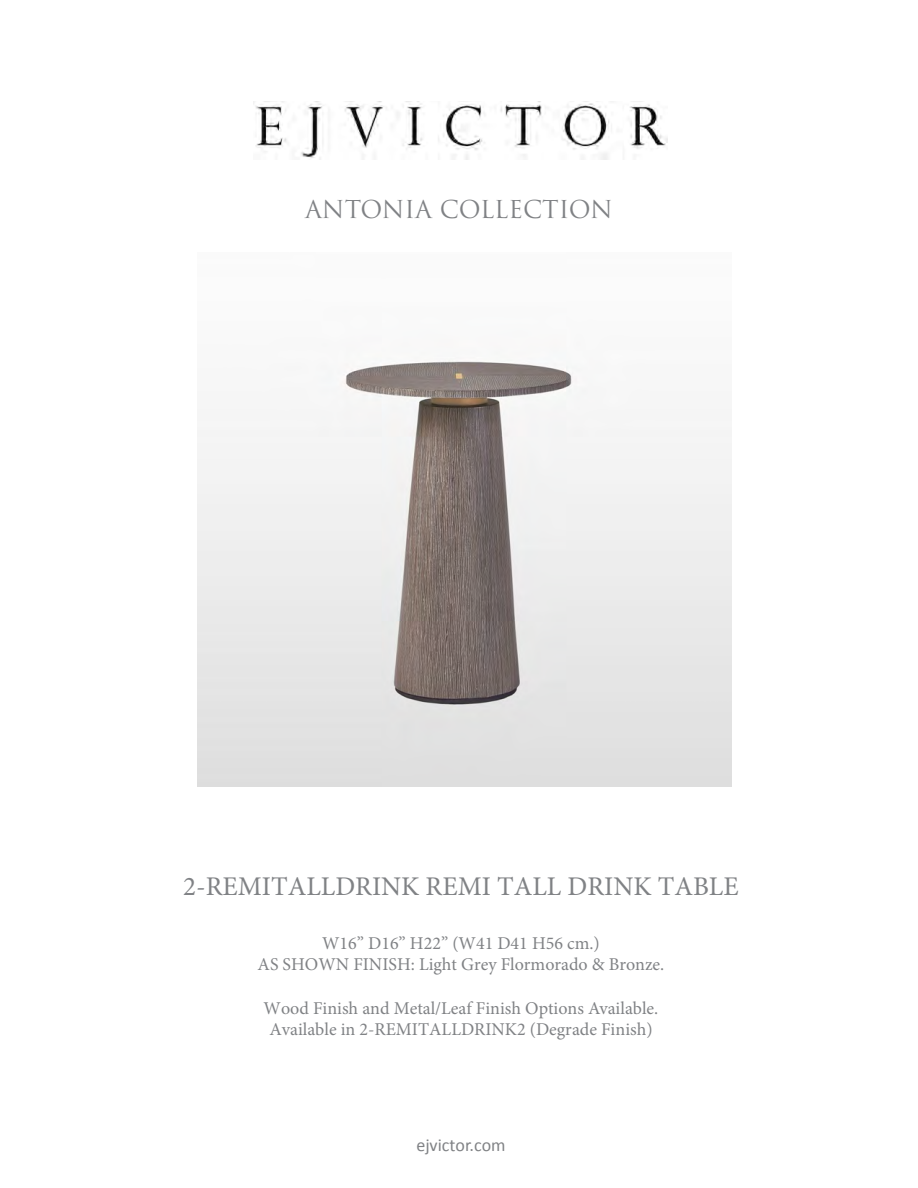
<style>
.page{position:relative;width:918px;height:1188px;background:#fff}
.page>*{position:absolute;margin:0;border:0;box-sizing:border-box;transform-origin:0 0}
.t1{font:27px "Minion Pro";color:#808285}
.t2{font:24px "Trajan Pro";color:#808285}
.t3{font:18px/21.6px "Minion Pro";color:#808285;text-align:center}
.t4{font:18px "Calibri";color:#808285}
</style>
<div class="page">
<img style="left:255px;top:102px;width:412px;height:57px">
<img style="left:197px;top:360px;width:534px;height:427px">
<h2 class="t2" style="left:305px;top:194px;width:309px">ANTONIA COLLECTION</h2>
<p class="t1" style="left:183px;top:869px;width:557px">2-REMITALLDRINK REMI TALL DRINK TABLE</p>
<p class="t3" style="left:258px;top:932px;width:408px">W16” D16” H22” (W41 D41 H56 cm.)<br>AS SHOWN FINISH: Light Grey Flormorado &amp; Bronze.</p>
<p class="t3" style="left:264px;top:997px;width:396px">Wood Finish and Metal/Leaf Finish Options Available.<br>Available in 2-REMITALLDRINK2 (Degrade Finish)</p>
<p class="t4" style="left:416px;top:1134px;width:91px">ejvictor.com</p>
</div>
